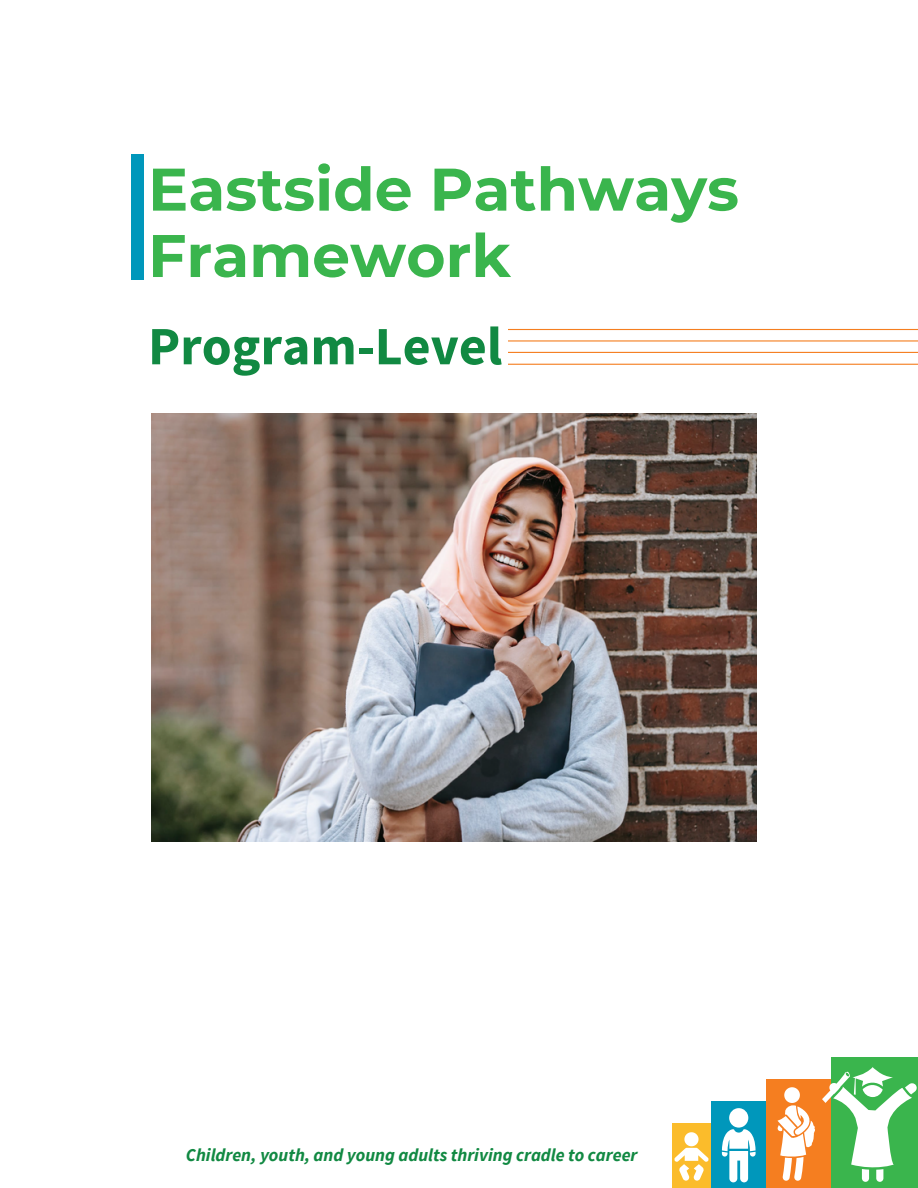
<style>
.page{position:relative;width:918px;height:1188px;background:#fff}
.page>*{position:absolute;margin:0;border:0;box-sizing:border-box;transform-origin:0 0}
.t1{font:700 60px/66.3px "Montserrat";color:#3ab54d}
.t2{font:700 54px "Source Sans Pro";color:#118942}
.t3{font:italic 700 18px "Source Sans Pro";color:#118942}
</style>
<div class="page">
<div style="left:672px;top:1123px;width:39px;height:65px;background:#fbbc2b"></div>
<svg style="left:674px;top:1132px;width:35px;height:49px"></svg>
<div style="left:711px;top:1102px;width:56px;height:86px;background:#0097bb"></div>
<svg style="left:722px;top:1108px;width:34px;height:74px"></svg>
<div style="left:767px;top:1079px;width:65px;height:109px;background:#f57e20"></div>
<svg style="left:777px;top:1087px;width:38px;height:94px"></svg>
<div style="left:832px;top:1057px;width:86px;height:131px;background:#3ab54d"></div>
<svg style="left:822px;top:1067px;width:95px;height:115px"></svg>
<hr style="left:508px;top:340px;width:410px;height:2px;background:#f57e20">
<hr style="left:508px;top:329px;width:410px;height:1px;background:#f57e20">
<hr style="left:508px;top:352px;width:410px;height:1px;background:#f57e20">
<hr style="left:508px;top:364px;width:410px;height:1px;background:#f57e20">
<div style="left:132px;top:154px;width:12px;height:125px;background:#0097bb"></div>
<img style="left:152px;top:413px;width:604px;height:429px">
<p class="t1" style="left:148px;top:156px;width:592px">Eastside Pathways<br>Framework</p>
<p class="t2" style="left:148px;top:311px;width:356px">Program-Level</p>
<p class="t3" style="left:186px;top:1143px;width:453px">Children, youth, and young adults thriving cradle to career</p>
</div>
